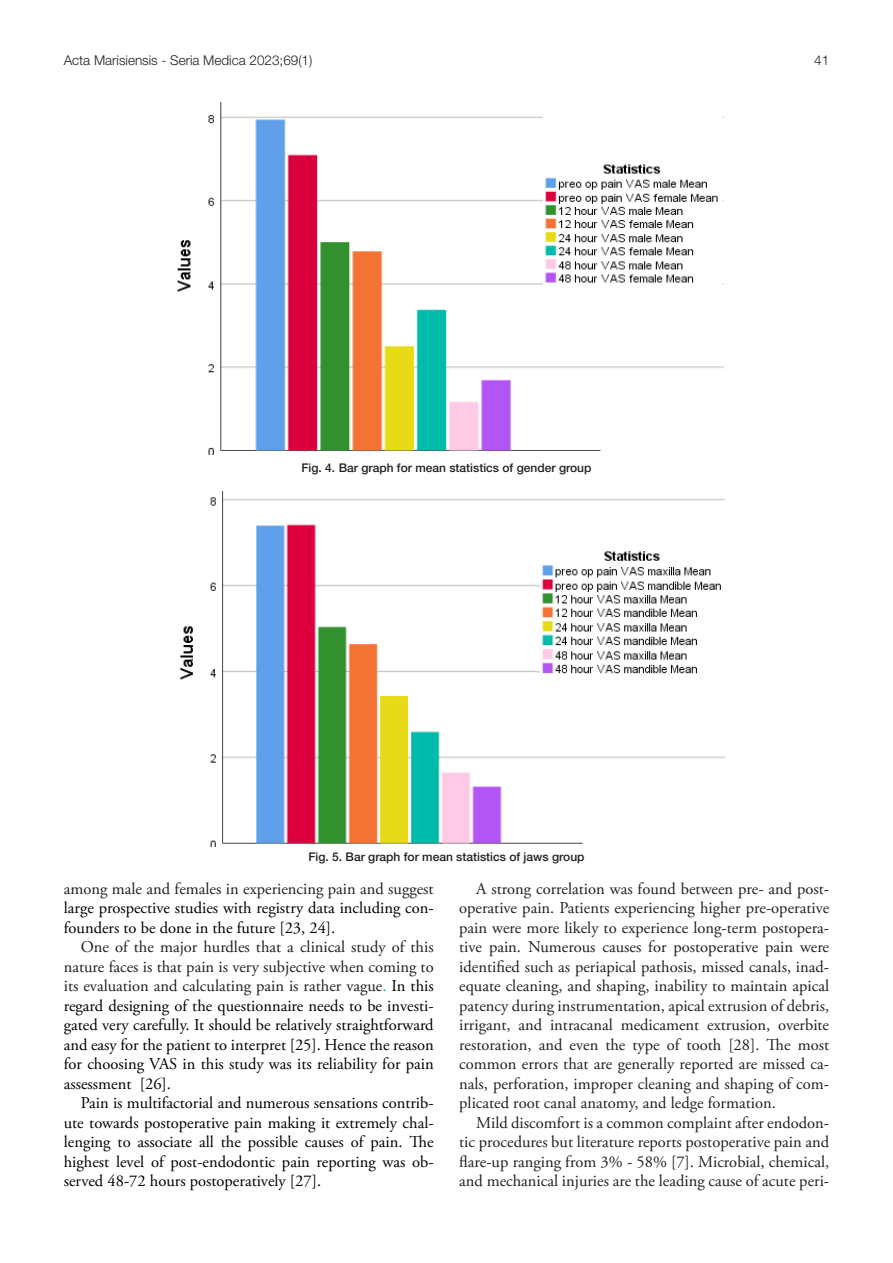
<style>
.page{position:relative;width:893px;height:1263px;background:#fff}
.page>*{position:absolute;margin:0;border:0;box-sizing:border-box;transform-origin:0 0}
._1_Text{font:16.5px/19.5px "Adobe Garamond Pro";color:#231f20;text-align:justify}
._1_Text-2{font:16.5px/19.5px "Adobe Garamond Pro";color:#000;text-align:justify}
._0_Text_no_indent{font:16.5px/19.5px "Adobe Garamond Pro";color:#000;text-align:justify}
.t1{font:300 13.5px "Helvetica Neue LT Pro";color:#231f20}
._5_Caption{font:500 12px "Helvetica Neue LT Pro";color:#231f20}
.s1{color:#231f20}
.s2{color:#2197d2}
</style>
<div class="page">
<img style="left:177px;top:103px;width:547px;height:352px">
<img style="left:180px;top:492px;width:545px;height:355px">
<p class="t1" style="left:64px;top:52px;width:250px">Acta Marisiensis - Seria Medica 2023;69(1)</p>
<p class="t1" style="left:814px;top:52px;width:17px">41</p>
<p class="_5_Caption" style="left:301px;top:461px;width:291px">Fig. 4. Bar graph for mean statistics of gender group</p>
<p class="_5_Caption" style="left:308px;top:850px;width:278px">Fig. 5. Bar graph for mean statistics of jaws group</p>
<p class="_0_Text_no_indent" style="left:64px;top:879px;width:371px"><span class="s1">among male and females in experiencing pain and suggest </span>large prospective studies with registry data including con&shy;founders to be done in the future [23, 24].</p>
<p class="_1_Text-2" style="left:64px;top:938px;width:371px;text-indent:17px"><span class="s1">One of the major hurdles that a clinical study of this nature faces is that pain is very subjective when coming to its evaluation and calculating pain is rather vague</span><span class="s2">.</span> In this regard designing of the questionnaire needs to be investi&shy;gated very carefully. It should be relatively straightforward and easy for the patient to interpret [25]. Hence the reason for choosing VAS in this study was its reliability for pain assessment [26].</p>
<p class="_1_Text-2" style="left:64px;top:1094px;width:371px;text-indent:17px">Pain is multifactorial and numerous sensations contrib&shy;ute towards postoperative pain making it extremely chal&shy;lenging to associate all the possible causes of pain. The highest level of post-endodontic pain reporting was ob&shy;served 48-72 hours postoperatively [27].</p>
<p class="_1_Text" style="left:459px;top:879px;width:371px;text-indent:17px">A strong correlation was found between pre- and post&shy;operative pain. Patients experiencing higher pre-operative pain were more likely to experience long-term postopera&shy;tive pain. Numerous causes for postoperative pain were identified such as periapical pathosis, missed canals, inad&shy;equate cleaning, and shaping, inability to maintain apical patency during instrumentation, apical extrusion of debris, irrigant, and intracanal medicament extrusion, overbite restoration, and even the type of tooth [28]. The most common errors that are generally reported are missed ca&shy;nals, perforation, improper cleaning and shaping of com&shy;plicated root canal anatomy, and ledge formation.</p>
<p class="_1_Text" style="left:459px;top:1113px;width:371px;text-indent:17px">Mild discomfort is a common complaint after endodon&shy;tic procedures but literature reports postoperative pain and flare-up ranging from 3% - 58% [7]. Microbial, chemical, and mechanical injuries are the leading cause of acute peri-</p>
</div>
